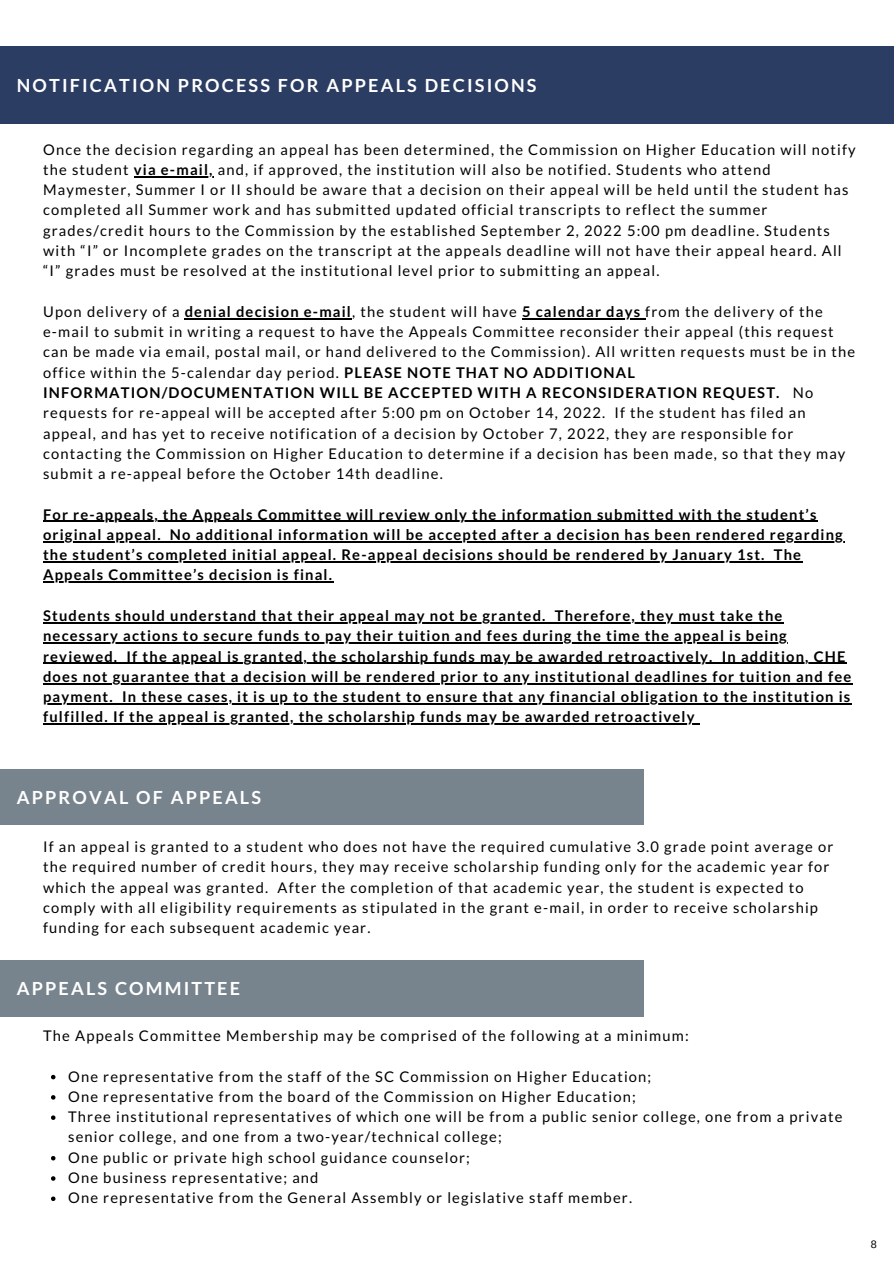
<style>
.page{position:relative;width:894px;height:1264px;background:#fff}
.page>*{position:absolute;margin:0;border:0;box-sizing:border-box;transform-origin:0 0}
.t1{font:700 18px "Lato";letter-spacing:.12em;color:#fff}
.t2{font:14.7px/20.2px "Lato";letter-spacing:.08em;color:#000}
.t3{font:700 14.7px/20.2px "Lato";letter-spacing:.08em;color:#000}
.t4{font:10.8px "Arimo";color:#000}
.s1{font-weight:700}
</style>
<div class="page">
<div style="left:0;top:47px;width:893px;height:76px;background:#2c3d63"></div>
<hr style="left:134px;top:176px;width:80px;height:1px;background:#000">
<hr style="left:185px;top:318px;width:167px;height:1px;background:#000">
<hr style="left:522px;top:318px;width:123px;height:1px;background:#000">
<hr style="left:43px;top:521px;width:774px;height:1px;background:#000">
<hr style="left:43px;top:541px;width:119px;height:1px;background:#000">
<hr style="left:170px;top:541px;width:673px;height:1px;background:#000">
<hr style="left:43px;top:561px;width:722px;height:1px;background:#000">
<svg style="left:765px;top:561px;width:37px;height:1px"></svg>
<hr style="left:43px;top:581px;width:290px;height:1px;background:#000">
<hr style="left:43px;top:622px;width:503px;height:1px;background:#000">
<hr style="left:554px;top:622px;width:229px;height:1px;background:#000">
<hr style="left:43px;top:642px;width:744px;height:1px;background:#000">
<hr style="left:43px;top:662px;width:75px;height:2px;background:#000">
<svg style="left:118px;top:662px;width:8px;height:2px"></svg>
<hr style="left:126px;top:662px;width:587px;height:2px;background:#000">
<svg style="left:713px;top:662px;width:8px;height:2px"></svg>
<hr style="left:721px;top:662px;width:125px;height:2px;background:#000">
<hr style="left:43px;top:683px;width:809px;height:1px;background:#000">
<hr style="left:43px;top:703px;width:71px;height:1px;background:#000">
<hr style="left:122px;top:703px;width:729px;height:1px;background:#000">
<hr style="left:43px;top:723px;width:652px;height:1px;background:#000">
<div style="left:0;top:769px;width:643px;height:55px;background:#77838d"></div>
<div style="left:0;top:960px;width:643px;height:56px;background:#77838d"></div>
<svg style="left:51px;top:1074px;width:4px;height:5px"></svg>
<svg style="left:51px;top:1095px;width:4px;height:4px"></svg>
<svg style="left:51px;top:1115px;width:4px;height:4px"></svg>
<svg style="left:51px;top:1156px;width:4px;height:4px"></svg>
<svg style="left:51px;top:1176px;width:4px;height:4px"></svg>
<svg style="left:51px;top:1196px;width:4px;height:4px"></svg>
<p class="t1" style="left:17px;top:74px;width:521px">NOTIFICATION PROCESS FOR APPEALS DECISIONS</p>
<p class="t2" style="left:43px;top:139px;width:814px">Once the decision regarding an appeal has been determined, the Commission on Higher Education will notify the student <span class="s1">via e-mail,</span> and, if approved, the institution will also be notified. Students who attend Maymester, Summer I or II should be aware that a decision on their appeal will be held until the student has completed all Summer work and has submitted updated official transcripts to reflect the summer grades/credit hours to the Commission by the established September 2, 2022 5:00 pm deadline. Students with “I” or Incomplete grades on the transcript at the appeals deadline will not have their appeal heard. All “I” grades must be resolved at the institutional level prior to submitting an appeal.</p>
<p class="t2" style="left:43px;top:301px;width:781px">Upon delivery of a <span class="s1">denial decision e-mail</span>, the student will have <span class="s1">5 calendar days</span> from the delivery of the</p>
<p class="t2" style="left:43px;top:321px;width:813px">e-mail to submit in writing a request to have the Appeals Committee reconsider their appeal (this request can be made via email, postal mail, or hand delivered to the Commission). All written requests must be in the office within the 5-calendar day period. <span class="s1">PLEASE NOTE THAT NO ADDITIONAL INFORMATION/DOCUMENTATION WILL BE ACCEPTED WITH A RECONSIDERATION REQUEST.</span> No requests for re-appeal will be accepted after 5:00 pm on October 14, 2022. If the student has filed an appeal, and has yet to receive notification of a decision by October 7, 2022, they are responsible for contacting the Commission on Higher Education to determine if a decision has been made, so that they may submit a re-appeal before the October 14th deadline.</p>
<p class="t3" style="left:43px;top:504px;width:801px">For re-appeals, the Appeals Committee will review only the information submitted with the student’s original appeal. No additional information will be accepted after a decision has been rendered regarding the student’s completed initial appeal. Re-appeal decisions should be rendered by January 1st. The Appeals Committee’s decision is final.</p>
<p class="t3" style="left:43px;top:605px;width:809px">Students should understand that their appeal may not be granted. Therefore, they must take the necessary actions to secure funds to pay their tuition and fees during the time the appeal is being reviewed. If the appeal is granted, the scholarship funds may be awarded retroactively. In addition, CHE does not guarantee that a decision will be rendered prior to any institutional deadlines for tuition and fee payment. In these cases, it is up to the student to ensure that any financial obligation to the institution is fulfilled. If the appeal is granted, the scholarship funds may be awarded retroactively</p>
<p class="t1" style="left:17px;top:785px;width:246px">APPROVAL OF APPEALS</p>
<p class="t2" style="left:43px;top:836px;width:791px">If an appeal is granted to a student who does not have the required cumulative 3.0 grade point average or the required number of credit hours, they may receive scholarship funding only for the academic year for which the appeal was granted. After the completion of that academic year, the student is expected to comply with all eligibility requirements as stipulated in the grant e-mail, in order to receive scholarship funding for each subsequent academic year.</p>
<p class="t1" style="left:17px;top:977px;width:225px">APPEALS COMMITTEE</p>
<p class="t2" style="left:43px;top:1025px;width:647px">The Appeals Committee Membership may be comprised of the following at a minimum:</p>
<p class="t2" style="left:68px;top:1065px;width:584px">One representative from the staff of the SC Commission on Higher Education;</p>
<p class="t2" style="left:68px;top:1086px;width:569px">One representative from the board of the Commission on Higher Education;</p>
<p class="t2" style="left:68px;top:1106px;width:775px">Three institutional representatives of which one will be from a public senior college, one from a private senior college, and one from a two-year/technical college;</p>
<p class="t2" style="left:68px;top:1146px;width:403px">One public or private high school guidance counselor;</p>
<p class="t2" style="left:68px;top:1167px;width:252px">One business representative; and</p>
<p class="t2" style="left:68px;top:1187px;width:565px">One representative from the General Assembly or legislative staff member.</p>
<p class="t4" style="left:870px;top:1238px;width:8px">8</p>
</div>
